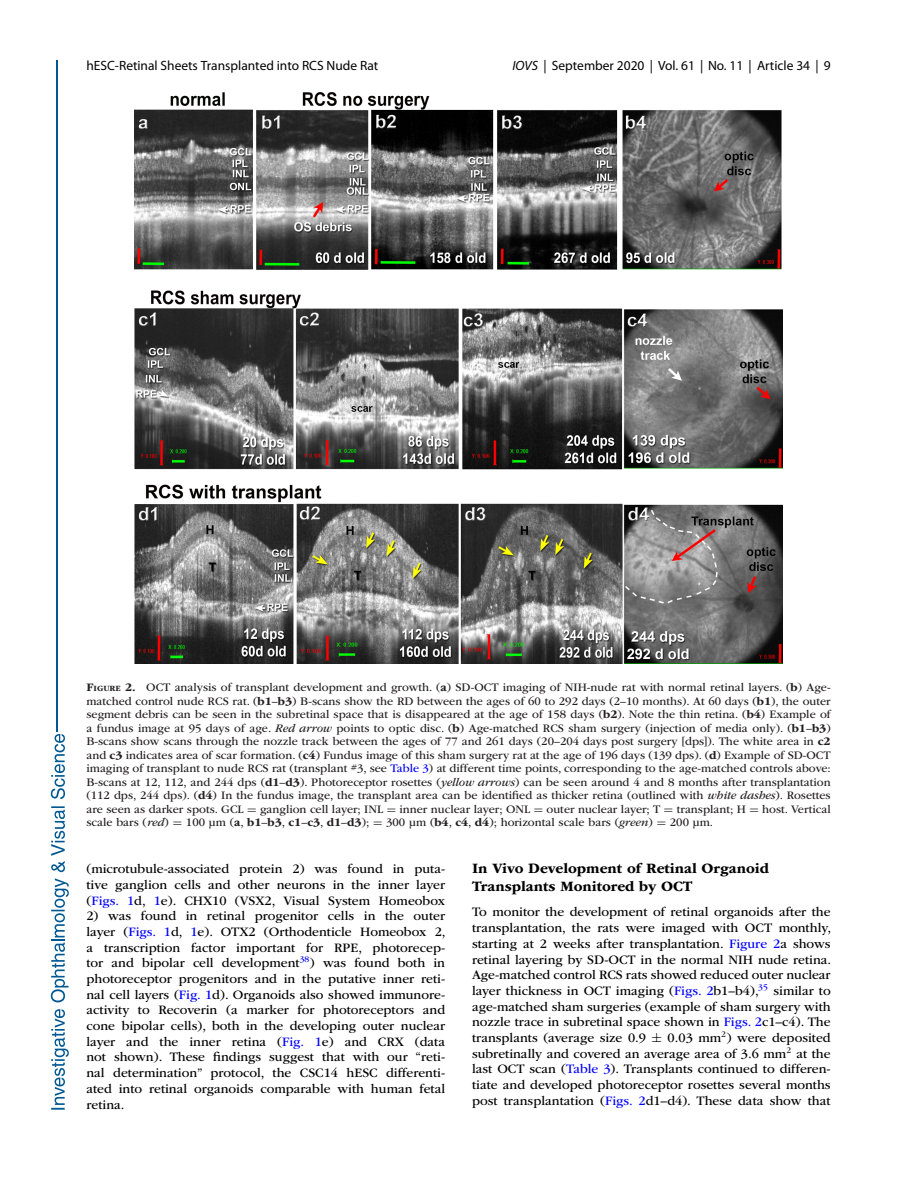
<style>
.page{position:relative;width:918px;height:1188px;background:#fff}
.page>*{position:absolute;margin:0;border:0;box-sizing:border-box;transform-origin:0 0}
.t1{font:700 15px/18px "ITC Garamond Std";color:#000}
.t2{font:13.5px/15.8px "ITC Garamond Std";color:#000;text-align:justify}
.t3{font:13.5px "Myriad Pro";color:#000}
.t4{font:12px/13.5px "ITC Garamond Std";color:#231f20;text-align:justify}
.s1{font-style:italic}
.s2{font-weight:700}
.s3{font-weight:700;font-size:8.4px}
.s4{color:#00f}
.s5{font-family:"MTSY"}
</style>
<div class="page">
<hr style="left:57px;top:60px;width:1px;height:672px;background:#005892">
<svg style="left:51px;top:734px;width:18px;height:376px"></svg>
<img style="left:135px;top:93px;width:648px;height:570px">
<p class="t3" style="left:86px;top:57px;width:293px">hESC-Retinal Sheets Transplanted into RCS Nude Rat</p>
<p class="t3" style="left:512px;top:57px;width:320px"><span class="s1">IOVS</span> | September 2020 | Vol. 61 | No. 11 | Article 34 | 9</p>
<p class="t4" style="left:86px;top:682px;width:746px"><span class="s2">F</span><span class="s3">IGURE</span> <span class="s2">2.</span> OCT analysis of transplant development and growth. (<span class="s2">a</span>) SD-OCT imaging of NIH-nude rat with normal retinal layers. (<span class="s2">b</span>) Age&shy;matched control nude RCS rat. (<span class="s2">b1</span>–<span class="s2">b3</span>) B-scans show the RD between the ages of 60 to 292 days (2–10 months). At 60 days (<span class="s2">b1</span>), the outer segment debris can be seen in the subretinal space that is disappeared at the age of 158 days (<span class="s2">b2</span>). Note the thin retina. (<span class="s2">b4</span>) Example of a fundus image at 95 days of age. <span class="s1">Red arrow</span> points to optic disc. (<span class="s2">b</span>) Age-matched RCS sham surgery (injection of media only). (<span class="s2">b1</span>–<span class="s2">b3</span>)<br>B-scans show scans through the nozzle track between the ages of 77 and 261 days (20–204 days post surgery [dps]). The white area in <span class="s2">c2 </span>and <span class="s2">c3</span> indicates area of scar formation. (<span class="s2">c4</span>) Fundus image of this sham surgery rat at the age of 196 days (139 dps). (<span class="s2">d</span>) Example of SD-OCT imaging of transplant to nude RCS rat (transplant #3, see <span class="s4">Table 3</span>) at different time points, corresponding to the age-matched controls above:<br>B-scans at 12, 112, and 244 dps (<span class="s2">d1</span>–<span class="s2">d3</span>). Photoreceptor rosettes (<span class="s1">yellow arrows</span>) can be seen around 4 and 8 months after transplantation (112 dps, 244 dps). (<span class="s2">d4</span>) In the fundus image, the transplant area can be identified as thicker retina (outlined with <span class="s1">white dashes</span>). Rosettes are seen as darker spots. GCL <span class="s5">=</span> ganglion cell layer; INL <span class="s5">=</span> inner nuclear layer; ONL <span class="s5">=</span> outer nuclear layer; T <span class="s5">=</span> transplant; H <span class="s5">=</span> host. Vertical scale bars (<span class="s1">red</span>) <span class="s5">=</span> 100 μm (<span class="s2">a</span>, <span class="s2">b1</span>–<span class="s2">b3</span>, <span class="s2">c1</span>–<span class="s2">c3</span>, <span class="s2">d1</span>–<span class="s2">d3</span>); <span class="s5">=</span> 300 μm (<span class="s2">b4</span>, <span class="s2">c4</span>, <span class="s2">d4</span>); horizontal scale bars (<span class="s1">green</span>) <span class="s5">=</span> 200 μm.</p>
<p class="t2" style="left:86px;top:862px;width:360px">(microtubule-associated protein 2) was found in puta&shy;tive ganglion cells and other neurons in the inner layer (<span class="s4">Figs. 1</span>d, <span class="s4">1</span>e). CHX10 (VSX2, Visual System Homeobox</p>
<p class="t2" style="left:86px;top:909px;width:361px">2) was found in retinal progenitor cells in the outer layer (<span class="s4">Figs. 1</span>d, <span class="s4">1</span>e). OTX2 (Orthodenticle Homeobox 2, a transcription factor important for RPE, photorecep&shy;tor and bipolar cell development<sup>38</sup>) was found both in photoreceptor progenitors and in the putative inner reti&shy;nal cell layers (<span class="s4">Fig. 1</span>d). Organoids also showed immunore&shy;activity to Recoverin (a marker for photoreceptors and cone bipolar cells), both in the developing outer nuclear layer and the inner retina (<span class="s4">Fig. 1</span>e) and CRX (data not shown). These findings suggest that with our “reti&shy;nal determination” protocol, the CSC14 hESC differenti&shy;ated into retinal organoids comparable with human fetal retina.</p>
<p class="t1" style="left:472px;top:861px;width:298px">In Vivo Development of Retinal Organoid<br>Transplants Monitored by OCT</p>
<p class="t2" style="left:472px;top:905px;width:361px">To monitor the development of retinal organoids after the transplantation, the rats were imaged with OCT monthly, starting at 2 weeks after transplantation. <span class="s4">Figure 2</span>a shows retinal layering by SD-OCT in the normal NIH nude retina.<br>Age-matched control RCS rats showed reduced outer nuclear layer thickness in OCT imaging (<span class="s4">Figs. 2</span>b1–b4),<sup>35</sup> similar to age-matched sham surgeries (example of sham surgery with nozzle trace in subretinal space shown in <span class="s4">Figs. 2</span>c1–c4). The transplants (average size 0.9 <span class="s5">±</span> 0.03 mm<sup>2</sup>) were deposited subretinally and covered an average area of 3.6 mm<sup>2</sup> at the last OCT scan (<span class="s4">Table 3</span>). Transplants continued to differen&shy;tiate and developed photoreceptor rosettes several months post transplantation (<span class="s4">Figs. 2</span>d1–d4). These data show that</p>
</div>
